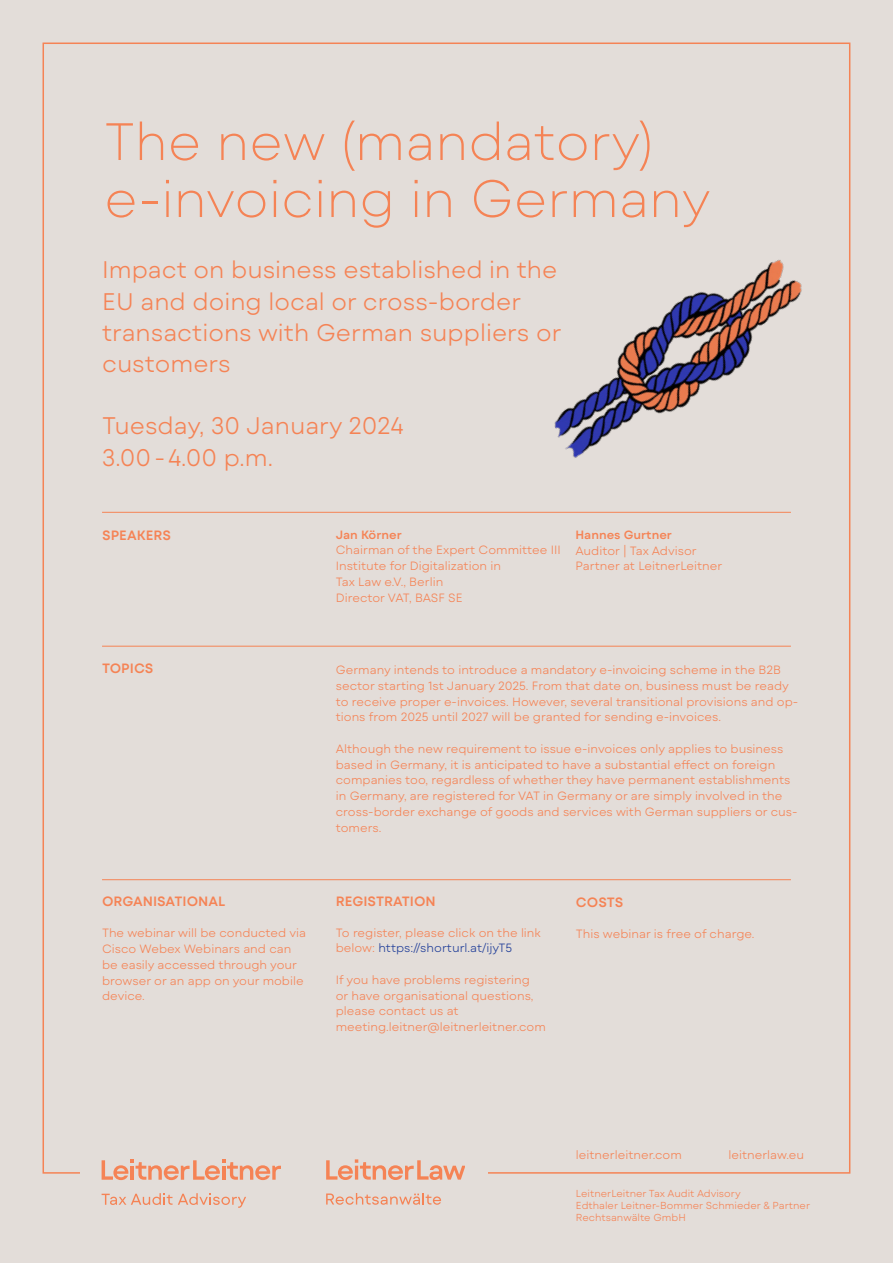
<style>
.page{position:relative;width:893px;height:1263px;background:#e3ddd9}
.page>*{position:absolute;margin:0;border:0;box-sizing:border-box;transform-origin:0 0}
.Headline_40_40_Extra_Light{font:200 52.5px/57px "Mont Blanc";color:#f58355}
.Intro_16_20_Light_Caps{font:300 24px/31.2px "Mont Blanc";color:#f58355}
.Themen_9_12_SemiBold_Caps{font:600 13.5px "Mont Blanc";color:#f58355}
._1_2_Copy_8_10_5_Light{font:300 12px/15.8px "Mont Blanc";color:#f58355}
._1_2_Copy_8_10_5_Light-2{font:600 12px "Mont Blanc";color:#f58355}
._1_1_Copy_6_75pt_Light{font:300 10.2px/12px "Mont Blanc";color:#f58355}
.s1{font-weight:600}
.s2{color:#223f99}
</style>
<div class="page">
<svg style="left:102px;top:1159px;width:179px;height:21px"></svg>
<svg style="left:102px;top:1193px;width:144px;height:15px"></svg>
<svg style="left:326px;top:1193px;width:115px;height:12px"></svg>
<svg style="left:326px;top:1159px;width:139px;height:21px"></svg>
<hr style="left:102px;top:512px;width:689px;height:1px;background:#f58355">
<hr style="left:102px;top:646px;width:689px;height:1px;background:#f58355">
<hr style="left:102px;top:879px;width:689px;height:1px;background:#f58355">
<img style="left:554px;top:259px;width:248px;height:199px">
<p class="Headline_40_40_Extra_Light" style="left:104px;top:114px;width:608px">The new (mandatory) e-invoicing in Germany</p>
<p class="Intro_16_20_Light_Caps" style="left:102px;top:255px;width:461px">Impact on business established in the<br>EU and doing local or cross-border transactions with German suppliers or customers</p>
<p class="Intro_16_20_Light_Caps" style="left:102px;top:411px;width:303px">Tuesday, 30 January 2024<br>3.00-4.00 p.m.</p>
<p class="Themen_9_12_SemiBold_Caps" style="left:102px;top:527px;width:71px">SPEAKERS</p>
<p class="_1_2_Copy_8_10_5_Light" style="left:336px;top:527px;width:227px"><span class="s1">Jan Körner<br></span>Chairman of the Expert Committee III<br>Institute for Digitalization in<br>Tax Law e.V., Berlin</p>
<p class="_1_2_Copy_8_10_5_Light" style="left:336px;top:590px;width:128px">Director VAT, BASF SE</p>
<p class="_1_2_Copy_8_10_5_Light-2" style="left:575px;top:527px;width:98px">Hannes Gurtner</p>
<p class="_1_2_Copy_8_10_5_Light" style="left:575px;top:543px;width:123px">Auditor | Tax Advisor</p>
<p class="_1_2_Copy_8_10_5_Light" style="left:575px;top:558px;width:148px">Partner at LeitnerLeitner</p>
<p class="Themen_9_12_SemiBold_Caps" style="left:102px;top:660px;width:53px">TOPICS</p>
<p class="Themen_9_12_SemiBold_Caps" style="left:102px;top:892px;width:125px">ORGANISATIONAL</p>
<p class="_1_2_Copy_8_10_5_Light" style="left:102px;top:925px;width:205px">The webinar will be conducted via<br>Cisco Webex Webinars and can be easily accessed through your browser or an app on your mobile device.</p>
<p class="_1_2_Copy_8_10_5_Light" style="left:336px;top:662px;width:464px">Germany intends to introduce a mandatory e-invoicing scheme in the B2B sector starting 1st January 2025. From that date on, business must be ready to receive proper e-invoices. However, several transitional provisions and op&shy;tions from 2025 until 2027 will be granted for sending e-invoices.</p>
<p class="_1_2_Copy_8_10_5_Light" style="left:336px;top:741px;width:463px">Although the new requirement to issue e-invoices only applies to business based in Germany, it is anticipated to have a substantial effect on foreign companies too, regardless of whether they have permanent establishments in Germany, are registered for VAT in Germany or are simply involved in the cross-border exchange of goods and services with German suppliers or cus&shy;tomers.</p>
<p class="Themen_9_12_SemiBold_Caps" style="left:336px;top:892px;width:102px">REGISTRATION</p>
<p class="_1_2_Copy_8_10_5_Light" style="left:336px;top:925px;width:207px">To register, please click on the link below: <span class="s2">https://shorturl.at/ijyT5</span></p>
<p class="_1_2_Copy_8_10_5_Light" style="left:336px;top:972px;width:199px">If you have problems registering or have organisational questions, please contact us at</p>
<p class="_1_2_Copy_8_10_5_Light" style="left:336px;top:1019px;width:212px">meeting.leitner@leitnerleitner.com</p>
<p class="Themen_9_12_SemiBold_Caps" style="left:576px;top:894px;width:49px">COSTS</p>
<p class="_1_2_Copy_8_10_5_Light" style="left:576px;top:926px;width:180px">This webinar is free of charge.</p>
<p class="_1_2_Copy_8_10_5_Light" style="left:576px;top:1147px;width:107px">leitnerleitner.com</p>
<p class="_1_2_Copy_8_10_5_Light" style="left:728px;top:1147px;width:77px">leitnerlaw.eu</p>
<p class="_1_1_Copy_6_75pt_Light" style="left:576px;top:1187px;width:236px">LeitnerLeitner Tax Audit Advisory<br>Edthaler Leitner-Bommer Schmieder &amp; Partner<br>Rechtsanwälte GmbH</p>
</div>
